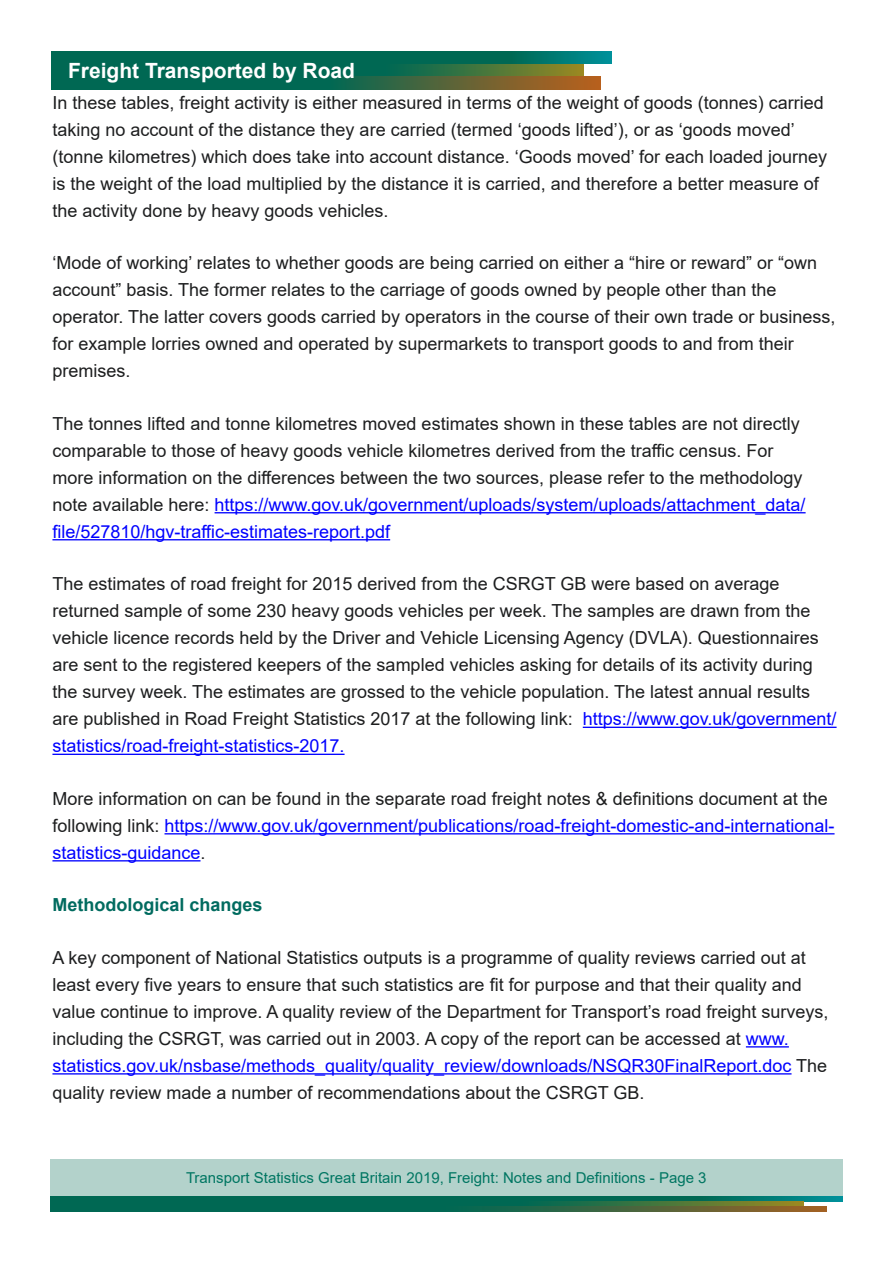
<style>
.page{position:relative;width:893px;height:1263px;background:#fff}
.page>*{position:absolute;margin:0;border:0;box-sizing:border-box;transform-origin:0 0}
.t1{font:700 21px "Arial";color:#fff}
.t2{font:18px/27px "Arial";color:#1d1e1f}
.t3{font:18px/27px "Arial";color:#1d1e1f}
.t4{font:700 18px "Arial";color:#006b5f}
.t5{font:15px "Arial";color:#007662}
.s1{font-style:inherit}
.s2{color:#00f}
</style>
<div class="page">
<div style="left:50px;top:1160px;width:792px;height:36px;background:#b3d2cb"></div>
<svg style="left:50px;top:1196px;width:792px;height:5px;background:#006b59"></svg>
<svg style="left:50px;top:1201px;width:753px;height:5px;background:#1b6d4a"></svg>
<svg style="left:50px;top:1206px;width:777px;height:6px;background:#256647"></svg>
<hr style="left:52px;top:1073px;width:739px;height:1px;background:#00f">
<hr style="left:746px;top:1046px;width:43px;height:1px;background:#00f">
<hr style="left:52px;top:860px;width:149px;height:1px;background:#00f">
<hr style="left:164px;top:833px;width:670px;height:1px;background:#00f">
<hr style="left:52px;top:754px;width:293px;height:1px;background:#00f">
<hr style="left:583px;top:727px;width:254px;height:1px;background:#00f">
<hr style="left:52px;top:539px;width:338px;height:1px;background:#00f">
<hr style="left:215px;top:512px;width:591px;height:1px;background:#00f">
<svg style="left:51px;top:64px;width:533px;height:13px;background:#1c6d49"></svg>
<svg style="left:51px;top:51px;width:561px;height:13px;background:#006b59"></svg>
<svg style="left:51px;top:77px;width:550px;height:12px;background:#306544"></svg>
<p class="t1" style="left:68px;top:56px;width:289px">Freight Transported by Road</p>
<p class="t3" style="left:52px;top:89px;width:773px">In these tables, freight activity is either measured in terms of the weight of goods (tonnes) carried</p>
<p class="t2" style="left:52px;top:116px;width:776px">taking no account of the distance they are carried (termed ‘goods lifted’), or as ‘goods moved’ (tonne kilometres) which does take into account distance. ‘Goods moved’ for each loaded journey</p>
<p class="t3" style="left:52px;top:170px;width:768px">is the weight of the load multiplied by the distance it is carried, and therefore a better measure of the activity done by heavy goods vehicles.</p>
<p class="t2" style="left:52px;top:249px;width:766px">‘Mode of working’ relates to whether goods are being carried on either a “hire or reward” or “own</p>
<p class="t3" style="left:52px;top:276px;width:785px">account” basis. The former relates to the carriage of goods owned by people other than the operator. The latter covers goods carried by operators in the course of their own trade or business,</p>
<p class="t2" style="left:52px;top:330px;width:743px">for example lorries owned and operated by supermarkets to transport goods to and from their</p>
<p class="t3" style="left:52px;top:357px;width:80px">premises.</p>
<p class="t2" style="left:52px;top:410px;width:755px">The tonnes lifted and tonne kilometres moved estimates shown in these tables are not directly comparable to those of heavy goods vehicle kilometres derived from the traffic census. For more information on the differences between the two sources, please refer to the methodology <span class="s1">note available here:</span> <span class="s2">https://www.gov.uk/government/uploads/system/uploads/attachment_data/ file/527810/hgv-traffic-estimates-report.pdf</span></p>
<p class="t3" style="left:52px;top:570px;width:729px">The estimates of road freight for 2015 derived from the CSRGT GB were based on average</p>
<p class="t2" style="left:52px;top:597px;width:760px">returned sample of some 230 heavy goods vehicles per week. The samples are drawn from the</p>
<p class="t3" style="left:52px;top:624px;width:768px">vehicle licence records held by the Driver and Vehicle Licensing Agency (DVLA). Questionnaires</p>
<p class="t2" style="left:52px;top:651px;width:786px">are sent to the registered keepers of the sampled vehicles asking for details of its activity during the survey week. The estimates are grossed to the vehicle population. The latest annual results are published in Road Freight Statistics 2017 at the following link: <span class="s2">https://www.gov.uk/government/ </span><span class="s2">statistics/road-freight-statistics-2017.</span></p>
<p class="t2" style="left:52px;top:785px;width:783px">More information on can be found in the separate road freight notes &amp; definitions document at the following link: <span class="s2">https://www.gov.uk/government/publications/road-freight-domestic-and-international&shy;</span><span class="s2">statistics-guidance</span><span class="s1">.</span></p>
<p class="t4" style="left:52px;top:892px;width:212px">Methodological changes</p>
<p class="t2" style="left:52px;top:944px;width:778px">A key component of National Statistics outputs is a programme of quality reviews carried out at least every five years to ensure that such statistics are fit for purpose and that their quality and value continue to improve. A quality review of the Department for Transport’s road freight surveys, <span class="s1">including the CSRGT, was carried out in 2003. A copy of the report can be accessed at</span> <span class="s2">www. </span><span class="s2">statistics.gov.uk/nsbase/methods_quality/quality_review/downloads/NSQR30FinalReport.doc</span> <span class="s1">The </span>quality review made a number of recommendations about the CSRGT GB.</p>
<p class="t5" style="left:186px;top:1168px;width:522px">Transport Statistics Great Britain 2019, Freight: Notes and Definitions - Page 3</p>
</div>
